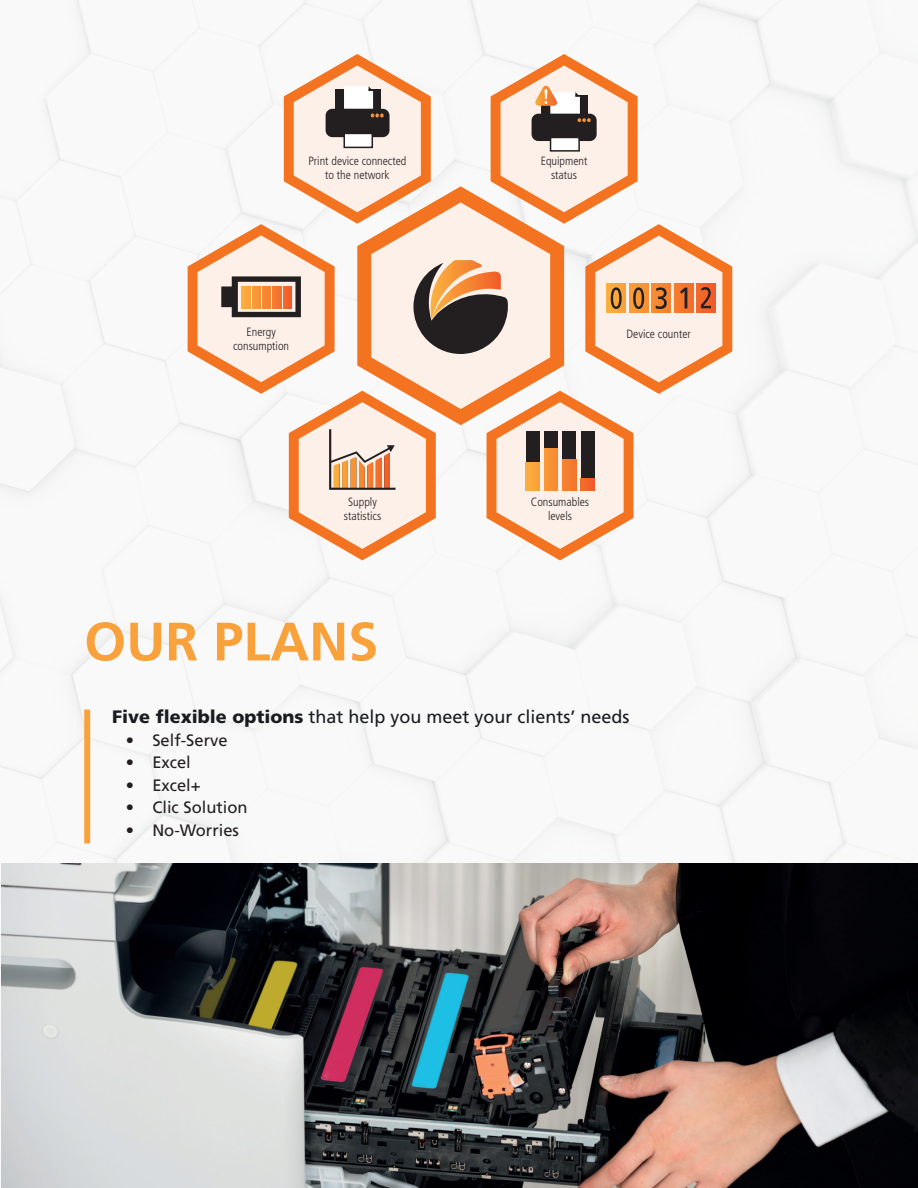
<style>
.page{position:relative;width:918px;height:1188px;background:#fff}
.page>*{position:absolute;margin:0;border:0;box-sizing:border-box;transform-origin:0 0}
.t1{font:700 54px "Frutiger LT Std";color:#f9a13b}
.t2{font:18px "Frutiger LT Std";color:#1a1c20}
.t3{font:16.5px "Frutiger LT Std";color:#231f20}
.t4{font:300 condensed 12px/14.4px "Frutiger LT Std";color:#231f20;text-align:center}
.s1{font-weight:900}
</style>
<div class="page">
<img style="left:0;top:0;width:918px;height:1188px">
<img style="left:2px;top:864px;width:916px;height:324px">
<svg style="left:188px;top:54px;width:544px;height:506px"></svg>
<div style="left:84px;top:710px;width:6px;height:133px;background:#f9a13b"></div>
<p class="t4" style="left:308px;top:154px;width:100px">Print device connected to the network</p>
<p class="t4" style="left:541px;top:154px;width:48px">Equipment status</p>
<p class="t4" style="left:233px;top:325px;width:58px">Energy consumption</p>
<p class="t4" style="left:627px;top:327px;width:66px">Device counter</p>
<p class="t4" style="left:344px;top:495px;width:39px">Supply statistics</p>
<h1 class="t1" style="left:84px;top:610px;width:296px">OUR PLANS</h1>
<p class="t4" style="left:531px;top:495px;width:60px">Consumables levels</p>
<h2 class="t2" style="left:112px;top:706px;width:519px"><span class="s1">Five flexible options</span> that help you meet your clients’ needs</h2>
<h3 class="t3" style="left:126px;top:730px;width:103px">• Self-Serve</h3>
<h3 class="t3" style="left:126px;top:753px;width:67px">• Excel</h3>
<h3 class="t3" style="left:126px;top:775px;width:77px">• Excel+</h3>
<h3 class="t3" style="left:126px;top:798px;width:123px">• Clic Solution</h3>
<h3 class="t3" style="left:126px;top:820px;width:115px">• No-Worries</h3>
</div>
